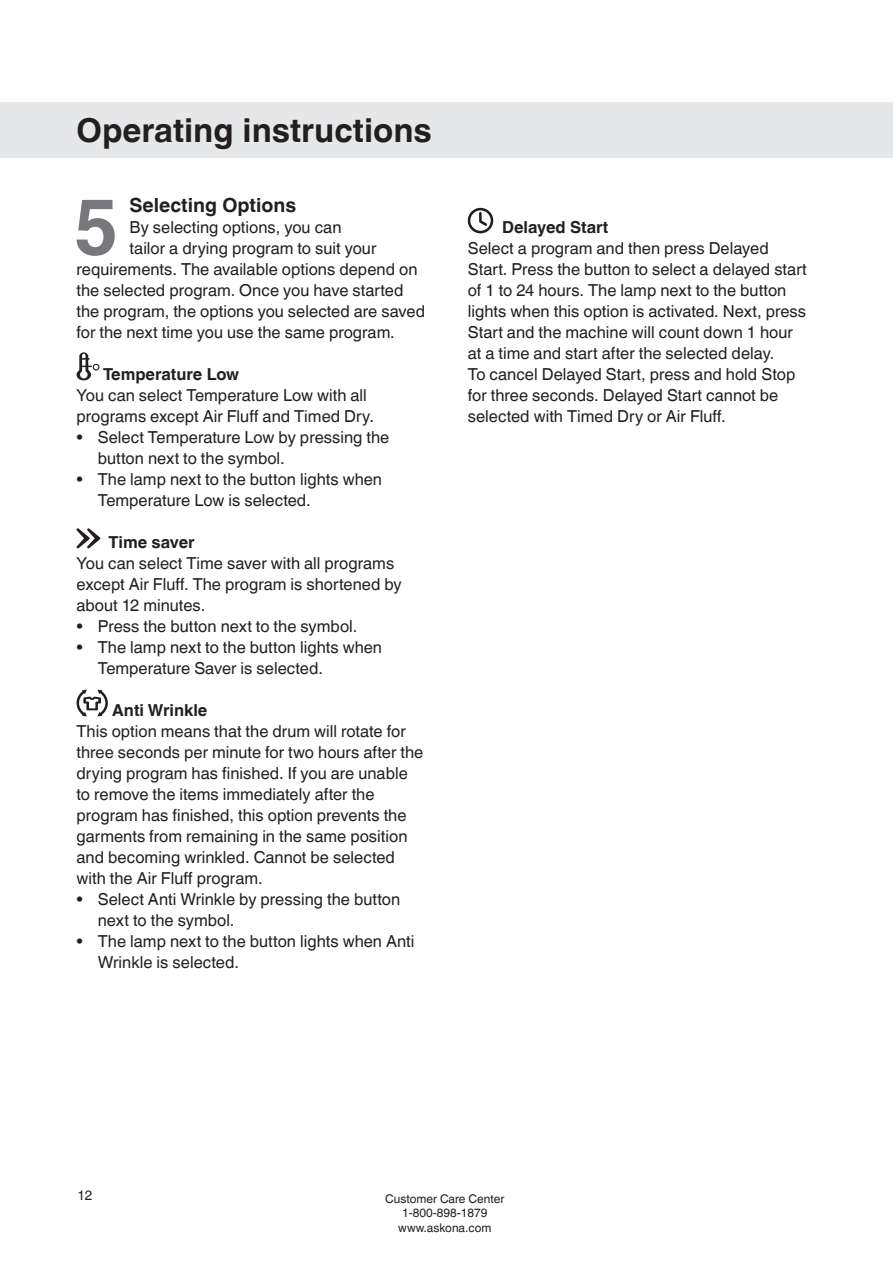
<style>
.page{position:relative;width:893px;height:1263px;background:#fff}
.page>*{position:absolute;margin:0;border:0;box-sizing:border-box;transform-origin:0 0}
.naslov_2{font:700 78px "Helvetica Linotype";color:#76787b}
.naslov_1-1{font:700 33px "Helvetica Linotype";color:#231f20}
.naslov_2-2{font:700 19.5px "Helvetica Linotype";color:#231f20}
.tekst{font:16.5px/21px "Helvetica Linotype";color:#231f20}
.bulet{font:16.5px/21px "Helvetica Linotype";color:#231f20}
.naslov_3{font:700 16.5px "Helvetica Linotype";color:#231f20}
.t1{font:13.5px "Helvetica Linotype";color:#231f20}
.t2{font:12px/14.4px "Helvetica Linotype";color:#231f20;text-align:center}
</style>
<div class="page">
<div style="left:0;top:102px;width:893px;height:55px;background:#e6e7e9"></div>
<svg style="left:77px;top:352px;width:22px;height:28px"></svg>
<svg style="left:77px;top:528px;width:23px;height:20px"></svg>
<svg style="left:77px;top:690px;width:31px;height:26px"></svg>
<svg style="left:468px;top:208px;width:25px;height:25px"></svg>
<p class="naslov_1-1" style="left:77px;top:111px;width:357px">Operating instructions</p>
<p class="naslov_2" style="left:74px;top:182px;width:46px">5</p>
<p class="naslov_2-2" style="left:130px;top:194px;width:168px">Selecting Options</p>
<p class="tekst" style="left:130px;top:217px;width:213px">By selecting options, you can</p>
<p class="tekst" style="left:130px;top:238px;width:248px">tailor a drying program to suit your</p>
<p class="tekst" style="left:77px;top:259px;width:342px">requirements. The available options depend on</p>
<p class="tekst" style="left:77px;top:280px;width:328px">the selected program. Once you have started</p>
<p class="tekst" style="left:77px;top:301px;width:350px">the program, the options you selected are saved</p>
<p class="tekst" style="left:77px;top:322px;width:320px">for the next time you use the same program.</p>
<p class="naslov_3" style="left:103px;top:365px;width:138px">Temperature Low</p>
<p class="tekst" style="left:77px;top:385px;width:299px">You can select Temperature Low with all programs except Air Fluff and Timed Dry.</p>
<p class="bulet" style="left:98px;top:427px;width:293px;text-indent:-21px">• Select Temperature Low by pressing the button next to the symbol.</p>
<p class="bulet" style="left:98px;top:469px;width:286px;text-indent:-21px">• The lamp next to the button lights when<br>Temperature Low is selected.</p>
<p class="naslov_3" style="left:108px;top:533px;width:88px">Time saver</p>
<p class="tekst" style="left:77px;top:553px;width:327px">You can select Time saver with all programs except Air Fluff. The program is shortened by about 12 minutes.</p>
<p class="bulet" style="left:77px;top:616px;width:282px">• Press the button next to the symbol.</p>
<p class="bulet" style="left:98px;top:637px;width:286px;text-indent:-21px">• The lamp next to the button lights when<br>Temperature Saver is selected.</p>
<p class="naslov_3" style="left:112px;top:701px;width:97px">Anti Wrinkle</p>
<p class="tekst" style="left:77px;top:721px;width:348px">This option means that the drum will rotate for three seconds per minute for two hours after the drying program has finished. If you are unable to remove the items immediately after the program has finished, this option prevents the garments from remaining in the same position and becoming wrinkled. Cannot be selected with the Air Fluff program.</p>
<p class="bulet" style="left:98px;top:889px;width:304px;text-indent:-21px">• Select Anti Wrinkle by pressing the button next to the symbol.</p>
<p class="bulet" style="left:98px;top:931px;width:318px;text-indent:-21px">• The lamp next to the button lights when Anti<br>Wrinkle is selected.</p>
<p class="naslov_3" style="left:502px;top:218px;width:108px">Delayed Start</p>
<p class="tekst" style="left:468px;top:238px;width:341px">Select a program and then press Delayed Start. Press the button to select a delayed start of 1 to 24 hours. The lamp next to the button lights when this option is activated. Next, press Start and the machine will count down 1 hour at a time and start after the selected delay.<br>To cancel Delayed Start, press and hold Stop for three seconds. Delayed Start cannot be selected with Timed Dry or Air Fluff.</p>
<p class="t1" style="left:77px;top:1188px;width:17px">12</p>
<p class="t2" style="left:385px;top:1192px;width:121px">Customer Care Center<br>1-800-898-1879 www.askona.com</p>
</div>
